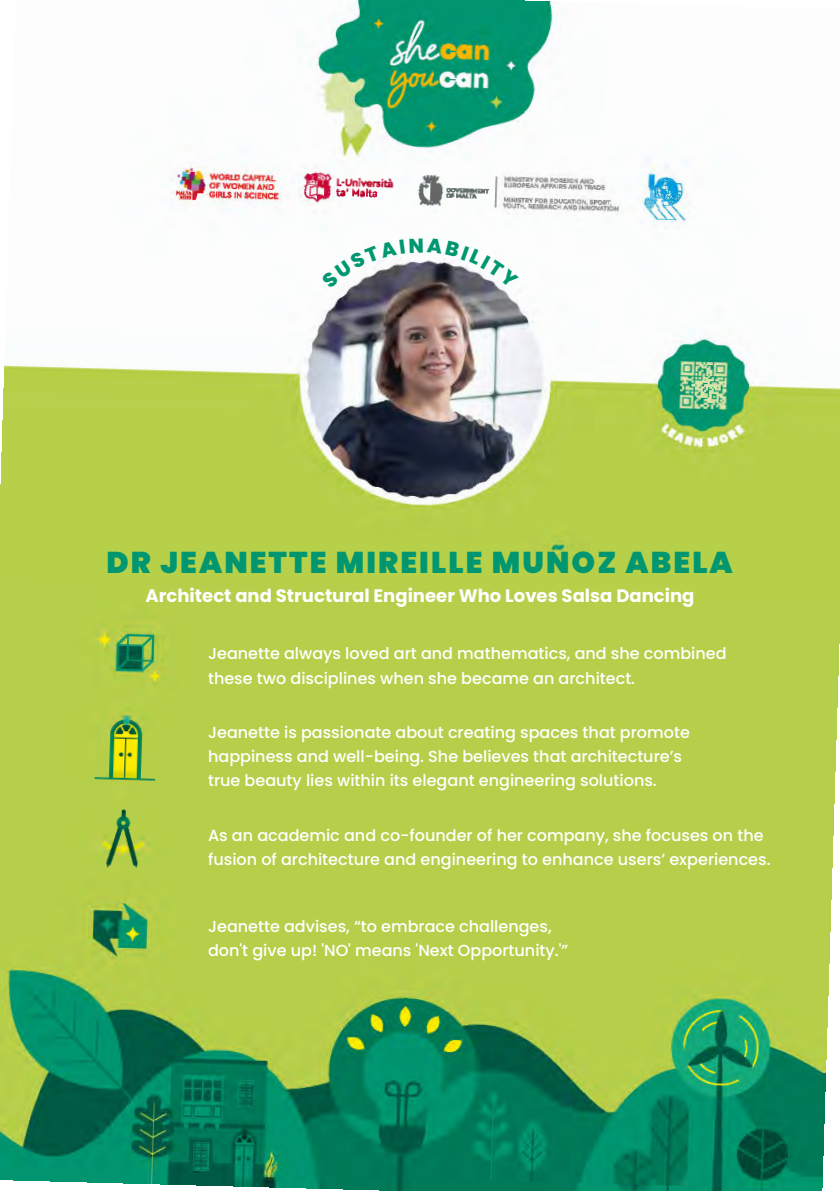
<style>
.page{position:relative;width:840px;height:1191px;background:#fff}
.page>*{position:absolute;margin:0;border:0;box-sizing:border-box;transform-origin:0 0}
.t1{font:900 30px "Poppins";letter-spacing:.07em;color:#009770}
.t2{font:700 18px "Poppins";color:#fff}
.t3{font:500 16px/24px "Poppins";color:#fff}
</style>
<div class="page">
<img style="left:0;top:0;width:839px;height:1191px">
<svg style="left:321px;top:238px;width:197px;height:50px"></svg>
<h1 class="t1" style="left:106px;top:545px;width:627px">DR JEANETTE MIREILLE MUNOZ ABELA</h1>
<p class="t2" style="left:145px;top:585px;width:550px">Architect and Structural Engineer Who Loves Salsa Dancing</p>
<p class="t3" style="left:208px;top:642px;width:519px">Jeanette always loved art and mathematics, and she combined these two disciplines when she became an architect.</p>
<p class="t3" style="left:208px;top:720px;width:483px">Jeanette is passionate about creating spaces that promote happiness and well-being. She believes that architecture’s true beauty lies within its elegant engineering solutions.</p>
<p class="t3" style="left:208px;top:823px;width:563px">As an academic and co-founder of her company, she focuses on the fusion of architecture and engineering to enhance users’ experiences.</p>
<p class="t3" style="left:208px;top:914px;width:361px">Jeanette advises, “to embrace challenges, don't give up! 'NO' means 'Next Opportunity.'”</p>
</div>
